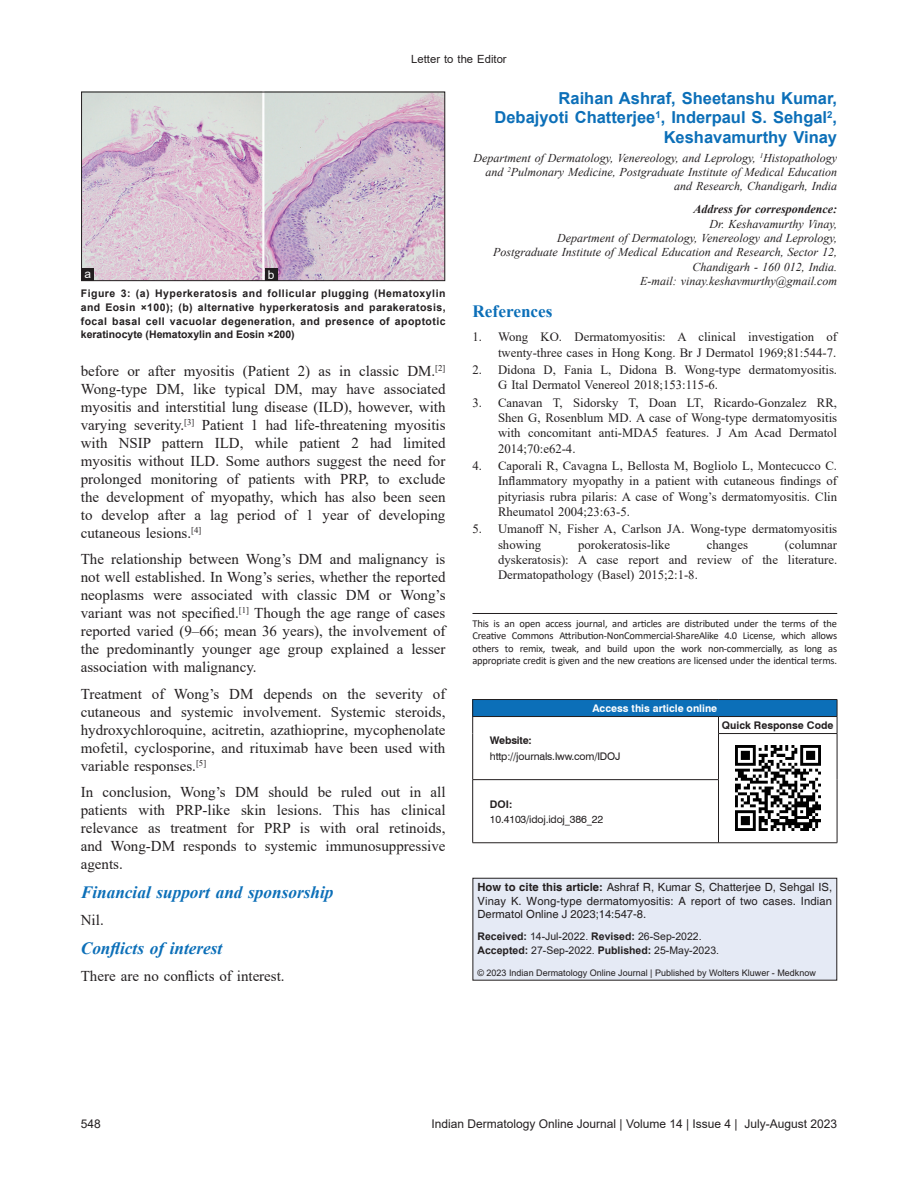
<style>
.page{position:relative;width:918px;height:1188px;background:#fff}
.page>*{position:absolute;margin:0;border:0;box-sizing:border-box;transform-origin:0 0}
.t1{font:italic 700 17.25px "Times New Roman";color:#0c6fb8}
.t2{font:700 17.25px "Times New Roman";color:#0c6fb8}
.AU{font:700 16.5px/19.5px "Arial";color:#0c6fb8;text-align:right}
.TX{font:15px/18px "Times New Roman";color:#231f20;text-align:justify}
.REF{font:12.75px/15.3px "Times New Roman";color:#231f20;text-align:justify}
.ADD{font:italic 12px/14.4px "Times New Roman";color:#231f20;text-align:right}
.AFF{font:italic 12px/14.4px "Times New Roman";color:#231f20;text-align:right}
.t3{font:12px "Arial";color:#231f20}
.LABEL{font:12px "Arial";color:#fff}
.HTC{font:11.25px/13.5px "Helvetica";letter-spacing:.01em;color:#231f20;text-align:justify}
.t4{font:11.25px "Arial";color:#231f20}
.TX-2{font:10.5px/12.6px "Calibri";letter-spacing:-.02em;color:#231f20;text-align:justify}
.FGC{font:700 10.5px/13.6px "Arial";color:#231f20;text-align:justify}
.HIS{font:10.5px "Arial";color:#231f20}
.Website{font:10.5px "Swiss 721 BT";letter-spacing:-.015em;color:#231f20}
.DOI{font:10.5px "Swiss 721 BT";letter-spacing:-.015em;color:#231f20}
.ATAO{font:700 10.5px "Swiss 721 BT";color:#fff}
.QRC{font:700 10.5px "Swiss 721 BT";color:#231f20}
.Website-2{font:700 10.5px "Swiss 721 BT";letter-spacing:-.015em;color:#231f20}
.DOI-2{font:700 10.5px "Swiss 721 BT";color:#231f20}
.HIS-2{font:9px "Arial";color:#231f20}
.s1{font-weight:700}
</style>
<div class="page">
<div style="left:473px;top:878px;width:364px;height:102px;background:#e5eaf5"></div>
<div style="left:472px;top:878px;width:365px;height:103px;border:1px solid #231f20"></div>
<hr style="left:472px;top:613px;width:365px;height:1px;background:#231f20">
<div style="left:473px;top:700px;width:364px;height:17px;background:#0c6fb8"></div>
<hr style="left:472px;top:699px;width:246px;height:1px;background:#231f20">
<hr style="left:718px;top:699px;width:119px;height:1px;background:#231f20">
<hr style="left:472px;top:716px;width:246px;height:1px;background:#231f20">
<svg style="left:472px;top:700px;width:1px;height:34px"></svg>
<hr style="left:718px;top:716px;width:119px;height:1px;background:#231f20">
<svg style="left:718px;top:717px;width:1px;height:16px"></svg>
<svg style="left:837px;top:700px;width:1px;height:33px"></svg>
<hr style="left:472px;top:734px;width:1px;height:45px;background:#231f20">
<hr style="left:718px;top:733px;width:119px;height:1px;background:#231f20">
<hr style="left:718px;top:734px;width:1px;height:45px;background:#231f20">
<hr style="left:837px;top:734px;width:1px;height:46px;background:#231f20">
<hr style="left:472px;top:779px;width:247px;height:1px;background:#231f20">
<hr style="left:472px;top:780px;width:1px;height:63px;background:#231f20">
<hr style="left:718px;top:780px;width:1px;height:63px;background:#231f20">
<hr style="left:837px;top:780px;width:1px;height:63px;background:#231f20">
<hr style="left:718px;top:843px;width:119px;height:1px;background:#231f20">
<hr style="left:472px;top:843px;width:246px;height:1px;background:#231f20">
<img style="left:735px;top:746px;width:85px;height:85px">
<img style="left:83px;top:94px;width:360px;height:185px">
<div style="left:81px;top:92px;width:364px;height:189px;border:1px solid #231f20"></div>
<div style="left:265px;top:268px;width:12px;height:13px;background:#231f20"></div>
<div style="left:81px;top:268px;width:13px;height:13px;background:#231f20"></div>
<p class="t4" style="left:411px;top:51px;width:97px">Letter to the Editor</p>
<p class="LABEL" style="left:84px;top:265px;width:8px">a</p>
<p class="LABEL" style="left:268px;top:266px;width:8px">b</p>
<p class="FGC" style="left:81px;top:287px;width:366px">Figure 3: (a) Hyperkeratosis and follicular plugging (Hematoxylin and Eosin ×100); (b) alternative hyperkeratosis and parakeratosis, focal basal cell vacuolar degeneration, and presence of apoptotic keratinocyte (Hematoxylin and Eosin ×200)</p>
<p class="TX" style="left:81px;top:361px;width:366px">before or after myositis (Patient 2) as in classic DM.<sup>[2] </sup>Wong‑type DM, like typical DM, may have associated myositis and interstitial lung disease (ILD), however, with varying severity.<sup>[3]</sup> Patient 1 had life‑threatening myositis with NSIP pattern ILD, while patient 2 had limited myositis without ILD. Some authors suggest the need for prolonged monitoring of patients with PRP, to exclude the development of myopathy, which has also been seen to develop after a lag period of 1 year of developing cutaneous lesions.<sup>[4]</sup></p>
<p class="TX" style="left:81px;top:550px;width:366px">The relationship between Wong’s DM and malignancy is not well established. In Wong’s series, whether the reported neoplasms were associated with classic DM or Wong’s variant was not specified.<sup>[1]</sup> Though the age range of cases reported varied (9–66; mean 36 years), the involvement of the predominantly younger age group explained a lesser association with malignancy.</p>
<p class="TX" style="left:81px;top:684px;width:366px">Treatment of Wong’s DM depends on the severity of cutaneous and systemic involvement. Systemic steroids, hydroxychloroquine, acitretin, azathioprine, mycophenolate mofetil, cyclosporine, and rituximab have been used with variable responses.<sup>[5]</sup></p>
<p class="TX" style="left:81px;top:783px;width:366px">In conclusion, Wong’s DM should be ruled out in all patients with PRP‑like skin lesions. This has clinical relevance as treatment for PRP is with oral retinoids, and Wong‑DM responds to systemic immunosuppressive agents.</p>
<h2 class="t1" style="left:81px;top:881px;width:254px">Financial support and sponsorship</h2>
<p class="TX" style="left:81px;top:910px;width:24px">Nil.</p>
<h2 class="t1" style="left:81px;top:936px;width:143px">Conflicts of interest</h2>
<p class="TX" style="left:81px;top:966px;width:205px">There are no conflicts of interest.</p>
<p class="AU" style="left:495px;top:88px;width:344px">Raihan Ashraf, Sheetanshu Kumar,<br>Debajyoti Chatterjee<sup>1</sup>, Inderpaul S. Sehgal<sup>2</sup>,<br>Keshavamurthy Vinay</p>
<p class="AFF" style="left:474px;top:150px;width:365px">Department of Dermatology, Venereology, and Leprology, <sup>1</sup>Histopathology and <sup>2</sup>Pulmonary Medicine, Postgraduate Institute of Medical Education and Research, Chandigarh, India</p>
<p class="ADD" style="left:493px;top:202px;width:346px"><span class="s1">Address for correspondence:<br></span>Dr. Keshavamurthy Vinay,<br>Department of Dermatology, Venereology and Leprology, Postgraduate Institute of Medical Education and Research, Sector 12, Chandigarh ‑ 160 012, India.<br>E‑mail: vinay.keshavmurthy@gmail.com</p>
<h1 class="t2" style="left:472px;top:299px;width:82px">References</h1>
<p class="REF" style="left:472px;top:329px;width:366px;text-align:right">1. Wong KO. Dermatomyositis: A clinical investigation of twenty‑three cases in Hong Kong. Br J Dermatol 1969;81:544‑7.</p>
<p class="REF" style="left:498px;top:362px;width:341px;text-indent:-26px">2. Didona D, Fania L, Didona B. Wong‑type dermatomyositis.<br>G Ital Dermatol Venereol 2018;153:115‑6.</p>
<p class="REF" style="left:498px;top:394px;width:341px;text-indent:-26px">3. Canavan T, Sidorsky T, Doan LT, Ricardo‑Gonzalez RR, Shen G, Rosenblum MD. A case of Wong‑type dermatomyositis with concomitant anti‑MDA5 features. J Am Acad Dermatol 2014;70:e62‑4.</p>
<p class="REF" style="left:498px;top:458px;width:341px;text-indent:-26px">4. Caporali R, Cavagna L, Bellosta M, Bogliolo L, Montecucco C.<br>Inflammatory myopathy in a patient with cutaneous findings of pityriasis rubra pilaris: A case of Wong’s dermatomyositis. Clin Rheumatol 2004;23:63‑5.</p>
<p class="REF" style="left:498px;top:521px;width:341px;text-indent:-26px">5. Umanoff N, Fisher A, Carlson JA. Wong‑type dermatomyositis showing</p>
<p class="REF" style="left:498px;top:536px;width:341px;text-indent:287px">(columnar dyskeratosis): A case report and review of the literature.<br>Dermatopathology (Basel) 2015;2:1‑8.</p>
<p class="REF" style="left:578px;top:536px;width:94px">porokeratosis‑like</p>
<p class="REF" style="left:707px;top:536px;width:43px">changes</p>
<p class="TX-2" style="left:472px;top:617px;width:366px">This is an open access journal, and articles are distributed under the terms of the Creative Commons Attribution‑NonCommercial‑ShareAlike 4.0 License, which allows others to remix, tweak, and build upon the work non‑commercially, as long as appropriate credit is given and the new creations are licensed under the identical terms.</p>
<p class="ATAO" style="left:592px;top:701px;width:126px">Access this article online</p>
<p class="Website-2" style="left:490px;top:733px;width:43px">Website:</p>
<p class="Website" style="left:490px;top:750px;width:132px">http://journals.lww.com/IDOJ</p>
<p class="QRC" style="left:722px;top:718px;width:113px">Quick Response Code</p>
<p class="DOI-2" style="left:490px;top:797px;width:24px">DOI:</p>
<p class="DOI" style="left:490px;top:813px;width:115px">10.4103/idoj.idoj_386_22</p>
<p class="HTC" style="left:478px;top:881px;width:356px"><span class="s1">How to cite this article:</span> Ashraf R, Kumar S, Chatterjee D, Sehgal IS, Vinay K. Wong‑type dermatomyositis: A report of two cases. Indian Dermatol Online J 2023;14:547-8.</p>
<p class="HIS" style="left:478px;top:929px;width:226px"><span class="s1">Received:</span> 14-Jul-2022. <span class="s1">Revised:</span> 26-Sep-2022.</p>
<p class="HIS" style="left:478px;top:943px;width:243px"><span class="s1">Accepted:</span> 27-Sep-2022. <span class="s1">Published:</span> 25-May-2023.</p>
<p class="HIS-2" style="left:478px;top:966px;width:340px">© 2023 Indian Dermatology Online Journal | Published by Wolters Kluwer - Medknow</p>
<p class="t3" style="left:81px;top:1116px;width:22px">548</p>
<p class="t3" style="left:432px;top:1116px;width:407px">Indian Dermatology Online Journal | Volume 14 | Issue 4 | July-August 2023</p>
</div>
